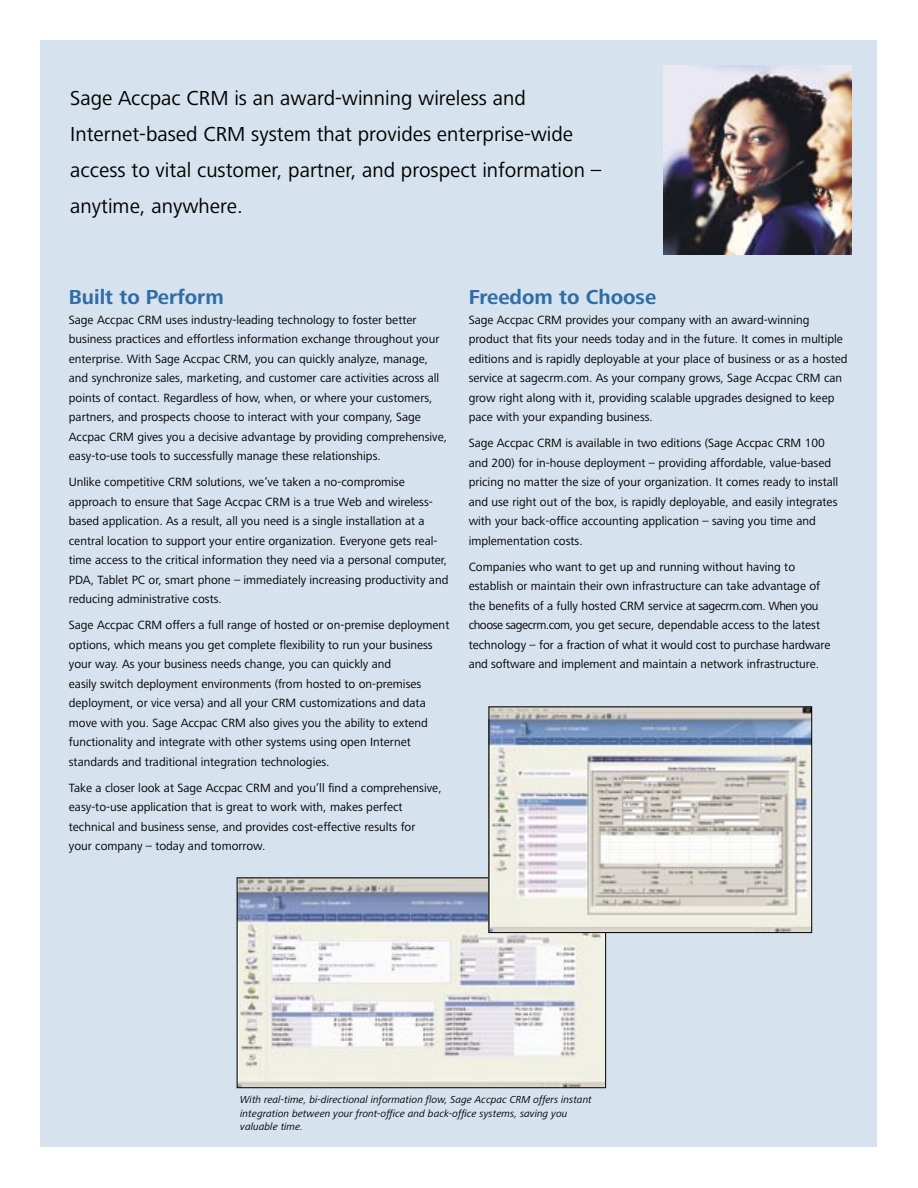
<style>
.page{position:relative;width:918px;height:1188px;background:#fff}
.page>*{position:absolute;margin:0;border:0;box-sizing:border-box;transform-origin:0 0}
.t1{font:21px/36px "Frutiger Next LT";color:#000}
.t2{font:700 21px "Frutiger Next LT";color:#306da6}
.t3{font:12.3px/19.5px "Frutiger Next LT";color:#000}
.t4{font:italic 10.5px/13.5px "Frutiger Next LT";color:#000}
</style>
<div class="page">
<div style="left:40px;top:40px;width:838px;height:1108px;background:#d6e2ed"></div>
<img style="left:663px;top:65px;width:188px;height:189px">
<img style="left:239px;top:880px;width:365px;height:206px">
<div style="left:237px;top:878px;width:369px;height:210px;border:1px solid #000"></div>
<img style="left:491px;top:708px;width:319px;height:223px">
<div style="left:489px;top:706px;width:323px;height:227px;border:1px solid #000"></div>
<h1 class="t1" style="left:70px;top:80px;width:533px">Sage Accpac CRM is an award-winning wireless and Internet-based CRM system that provides enterprise-wide access to vital customer, partner, and prospect information – anytime, anywhere.</h1>
<h1 class="t2" style="left:69px;top:285px;width:156px">Built to Perform</h1>
<p class="t3" style="left:69px;top:310px;width:380px">Sage Accpac CRM uses industry-leading technology to foster better business practices and effortless information exchange throughout your enterprise. With Sage Accpac CRM, you can quickly analyze, manage, and synchronize sales, marketing, and customer care activities across all points of contact. Regardless of how, when, or where your customers, partners, and prospects choose to interact with your company, Sage Accpac CRM gives you a decisive advantage by providing comprehensive, easy-to-use tools to successfully manage these relationships.</p>
<p class="t3" style="left:69px;top:472px;width:381px">Unlike competitive CRM solutions, we’ve taken a no-compromise approach to ensure that Sage Accpac CRM is a true Web and wireless&shy;based application. As a result, all you need is a single installation at a central location to support your entire organization. Everyone gets real&shy;time access to the critical information they need via a personal computer, PDA, Tablet PC or, smart phone – immediately increasing productivity and reducing administrative costs.</p>
<p class="t3" style="left:69px;top:615px;width:382px">Sage Accpac CRM offers a full range of hosted or on-premise deployment options, which means you get complete flexibility to run your business your way. As your business needs change, you can quickly and<br>easily switch deployment environments (from hosted to on-premises deployment, or vice versa) and all your CRM customizations and data move with you. Sage Accpac CRM also gives you the ability to extend functionality and integrate with other systems using open Internet standards and traditional integration technologies.</p>
<p class="t3" style="left:69px;top:778px;width:374px">Take a closer look at Sage Accpac CRM and you’ll find a comprehensive, easy-to-use application that is great to work with, makes perfect technical and business sense, and provides cost-effective results for<br>your company – today and tomorrow.</p>
<h1 class="t2" style="left:469px;top:285px;width:189px">Freedom to Choose</h1>
<p class="t3" style="left:469px;top:310px;width:380px">Sage Accpac CRM provides your company with an award-winning product that fits your needs today and in the future. It comes in multiple editions and is rapidly deployable at your place of business or as a hosted service at sagecrm.com. As your company grows, Sage Accpac CRM can grow right along with it, providing scalable upgrades designed to keep pace with your expanding business.</p>
<p class="t3" style="left:469px;top:433px;width:371px">Sage Accpac CRM is available in two editions (Sage Accpac CRM 100 and 200) for in-house deployment – providing affordable, value-based pricing no matter the size of your organization. It comes ready to install and use right out of the box, is rapidly deployable, and easily integrates with your back-office accounting application – saving you time and implementation costs.</p>
<p class="t3" style="left:469px;top:557px;width:363px">Companies who want to get up and running without having to establish or maintain their own infrastructure can take advantage of the benefits of a fully hosted CRM service at sagecrm.com. When you choose sagecrm.com, you get secure, dependable access to the latest technology – for a fraction of what it would cost to purchase hardware and software and implement and maintain a network infrastructure.</p>
<p class="t4" style="left:240px;top:1093px;width:353px">With real-time, bi-directional information flow, Sage Accpac CRM offers instant integration between your front-office and back-office systems, saving you valuable time.</p>
</div>
